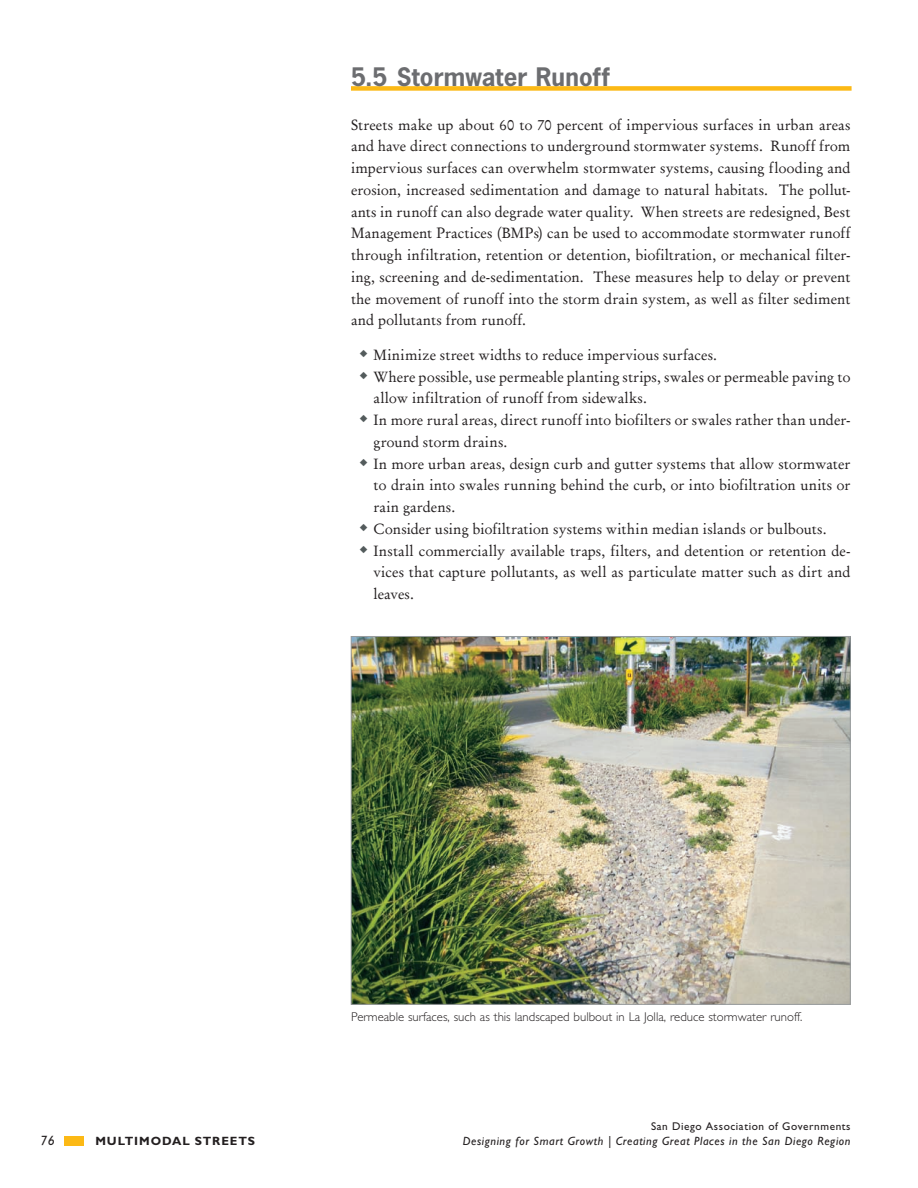
<style>
.page{position:relative;width:918px;height:1188px;background:#fff}
.page>*{position:absolute;margin:0;border:0;box-sizing:border-box;transform-origin:0 0}
.t1{font:700 24px "News Gothic Std";color:#6c6d70}
.t2{font:15px/21.8px "Garamond Antiqua";letter-spacing:.01em;color:#231f20;text-align:justify}
.t3{font:italic 13.5px "Gill Sans";color:#231f20}
.t4{font:300 12.75px "Gill Sans";color:#231f20}
.t5{font:italic 12px "Gill Sans";letter-spacing:.05em;color:#231f20}
.t6{font:700 12px "Gill Sans";letter-spacing:.075em;color:#231f20}
.t7{font:11.25px "Gill Sans";letter-spacing:.05em;color:#231f20}
</style>
<div class="page">
<img style="left:353px;top:638px;width:495px;height:365px">
<div style="left:351px;top:86px;width:501px;height:5px;background:#fcb915"></div>
<div style="left:64px;top:1136px;width:20px;height:10px;background:#fcb915"></div>
<h1 class="t1" style="left:351px;top:61px;width:260px">5.5 Stormwater Runoff</h1>
<p class="t2" style="left:351px;top:113px;width:501px">Streets make up about 60 to 70 percent of impervious surfaces in urban areas and have direct connections to underground stormwater systems. Runoff from impervious surfaces can overwhelm stormwater systems, causing flooding and erosion, increased sedimentation and damage to natural habitats. The pollut&shy;ants in runoff can also degrade water quality. When streets are redesigned, Best Management Practices (BMPs) can be used to accommodate stormwater runoff through infiltration, retention or detention, biofiltration, or mechanical filter&shy;ing, screening and de-sedimentation. These measures help to delay or prevent the movement of runoff into the storm drain system, as well as filter sediment and pollutants from runoff.</p>
<p class="t2" style="left:374px;top:343px;width:478px;text-align:left">Minimize street widths to reduce impervious surfaces.<br>Where possible, use permeable planting strips, swales or permeable paving to allow infiltration of runoff from sidewalks.<br>In more rural areas, direct runoff into biofilters or swales rather than under&shy;ground storm drains.<br>In more urban areas, design curb and gutter systems that allow stormwater to drain into swales running behind the curb, or into biofiltration units or rain gardens.<br>Consider using biofiltration systems within median islands or bulbouts.<br>Install commercially available traps, filters, and detention or retention de&shy;vices that capture pollutants, as well as particulate matter such as dirt and leaves.</p>
<p class="t4" style="left:351px;top:1009px;width:453px">Permeable surfaces, such as this landscaped bulbout in La Jolla, reduce stormwater runoff.</p>
<p class="t7" style="left:651px;top:1120px;width:201px">San Diego Association of Governments</p>
<p class="t3" style="left:40px;top:1133px;width:16px">76</p>
<p class="t6" style="left:95px;top:1134px;width:161px">MULTIMODAL STREETS</p>
<p class="t5" style="left:463px;top:1134px;width:389px">Designing for Smart Growth | Creating Great Places in the San Diego Region</p>
</div>
